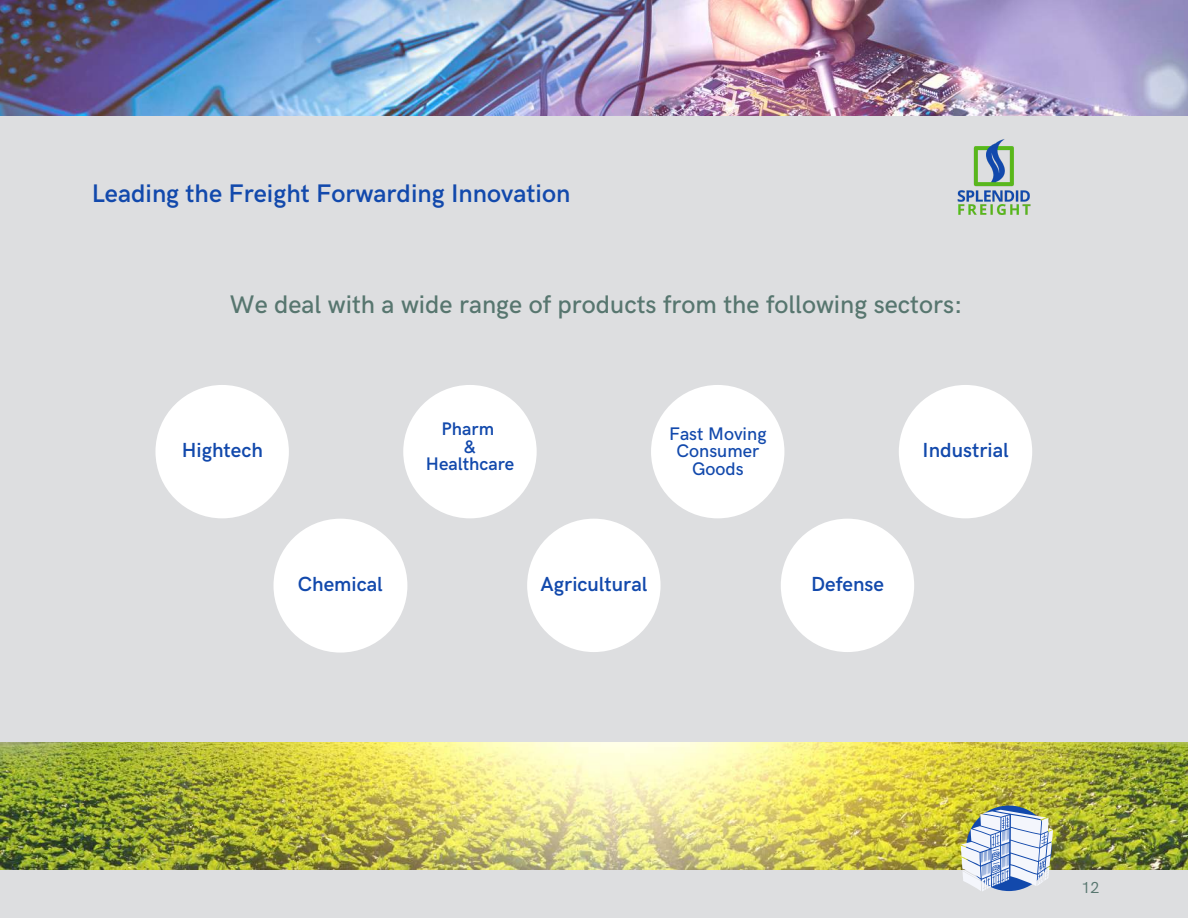
<style>
.page{position:relative;width:1188px;height:918px;background:#dddee0}
.page>*{position:absolute;margin:0;border:0;box-sizing:border-box;transform-origin:0 0}
.t1{font:500 25.5px "HK Grotesk";color:#57766f}
.t2{font:600 25.5px "HK Grotesk";color:#1249ac}
.t3{font:600 20.4px "HK Grotesk";color:#1249ac}
.t4{font:500 18.3px/17.4px "HK Grotesk";color:#1249ac;text-align:center}
.t5{font:600 18.3px/17.4px "HK Grotesk";color:#1249ac;text-align:center}
.t6{font:15.9px "HK Grotesk";color:#57766f}
</style>
<div class="page">
<img style="left:0;top:742px;width:1188px;height:127px">
<div style="left:274px;top:519px;width:133px;height:134px;background:#fff;border-radius:50%"></div>
<div style="left:527px;top:519px;width:134px;height:133px;background:#fff;border-radius:50%"></div>
<div style="left:403px;top:385px;width:134px;height:133px;background:#fff;border-radius:50%"></div>
<div style="left:899px;top:385px;width:133px;height:133px;background:#fff;border-radius:50%"></div>
<div style="left:781px;top:519px;width:133px;height:133px;background:#fff;border-radius:50%"></div>
<div style="left:155px;top:385px;width:134px;height:133px;background:#fff;border-radius:50%"></div>
<div style="left:651px;top:385px;width:133px;height:133px;background:#fff;border-radius:50%"></div>
<img style="left:0;top:0;width:1188px;height:116px">
<img style="left:961px;top:810px;width:92px;height:82px">
<img style="left:957px;top:139px;width:74px;height:76px">
<p class="t2" style="left:92px;top:179px;width:480px">Leading the Freight Forwarding Innovation</p>
<p class="t1" style="left:230px;top:290px;width:734px">We deal with a wide range of products from the following sectors:</p>
<p class="t3" style="left:182px;top:439px;width:83px">Hightech</p>
<p class="t5" style="left:426px;top:421px;width:90px">Pharm<br>&amp;<br>Healthcare</p>
<p class="t4" style="left:669px;top:426px;width:99px">Fast Moving<br>Consumer<br>Goods</p>
<p class="t3" style="left:298px;top:573px;width:86px">Chemical</p>
<p class="t3" style="left:541px;top:573px;width:108px">Agricultural</p>
<p class="t3" style="left:923px;top:439px;width:88px">Industrial</p>
<p class="t3" style="left:811px;top:573px;width:74px">Defense</p>
<p class="t6" style="left:1081px;top:879px;width:19px">12</p>
</div>
